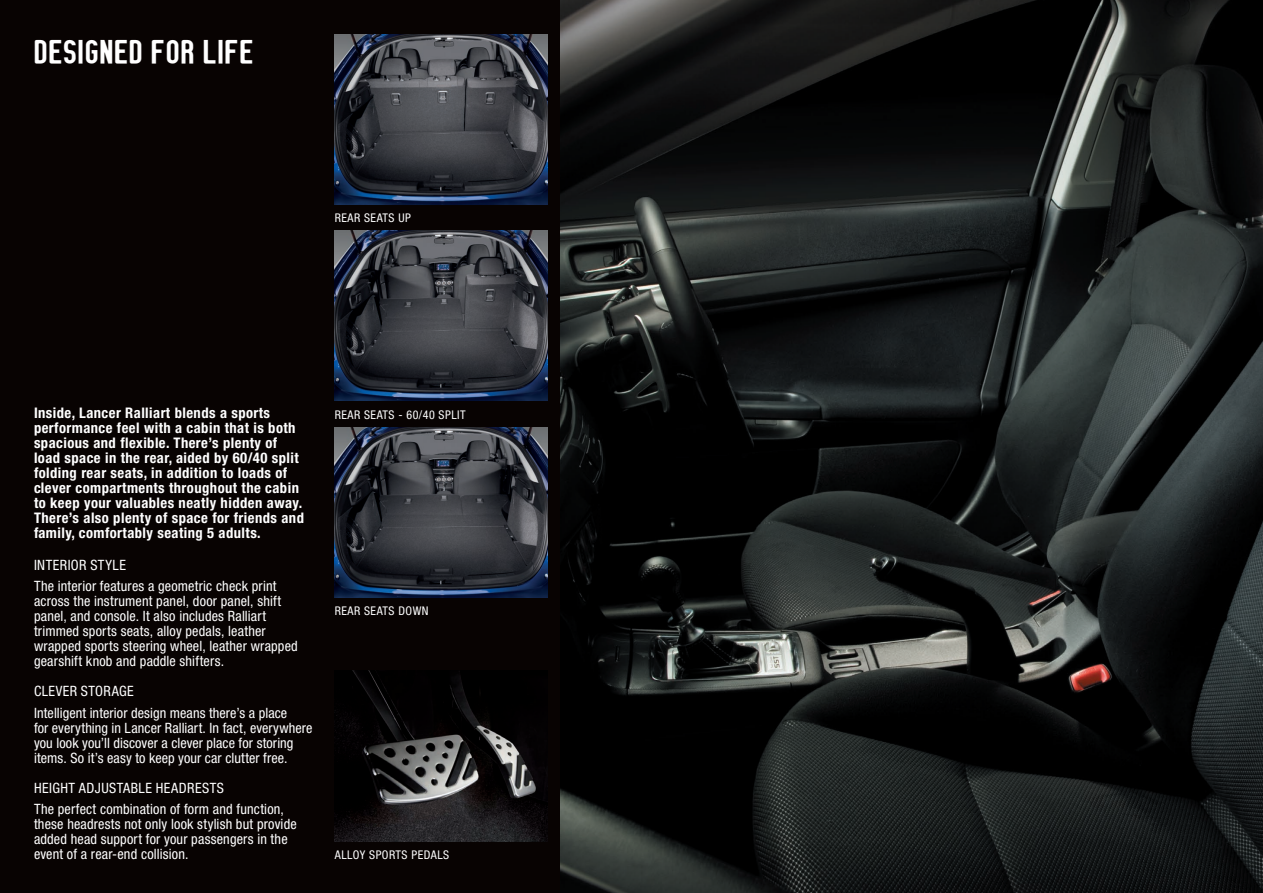
<style>
.page{position:relative;width:1263px;height:893px;background:#080302}
.page>*{position:absolute;margin:0;border:0;box-sizing:border-box;transform-origin:0 0}
.t1{font:36px "Mitsu Gothic";color:#fff}
.t2{font:700 condensed 14.7px/15px "Helvetica Neue";letter-spacing:.03em;color:#fff}
.t3{font:condensed 14.25px/15px "Helvetica Neue";letter-spacing:.01em;color:#fff}
.t4{font:condensed 12px "Helvetica Neue";letter-spacing:.04em;color:#fff}
</style>
<div class="page">
<img style="left:560px;top:0;width:703px;height:893px">
<img style="left:335px;top:34px;width:212px;height:170px">
<img style="left:335px;top:231px;width:212px;height:170px">
<img style="left:335px;top:427px;width:212px;height:170px">
<img style="left:335px;top:671px;width:212px;height:170px">
<h1 class="t1" style="left:34px;top:34px;width:58px">DESIGNED</h1>
<h1 class="t1" style="left:151px;top:34px;width:102px">FOR LIFE</h1>
<p class="t4" style="left:335px;top:211px;width:77px">REAR SEATS UP</p>
<p class="t2" style="left:34px;top:405px;width:271px">Inside, Lancer Ralliart blends a sports performance feel with a cabin that is both spacious and flexible. There’s plenty of load space in the rear, aided by 60/40 split folding rear seats, in addition to loads of clever compartments throughout the cabin to keep your valuables neatly hidden away.<br>There’s also plenty of space for friends and family, comfortably seating 5 adults.</p>
<p class="t3" style="left:34px;top:554px;width:244px;line-height:21.3px">INTERIOR STYLE<br>The interior features a geometric check print</p>
<p class="t3" style="left:34px;top:594px;width:265px">across the instrument panel, door panel, shift panel, and console. It also includes Ralliart trimmed sports seats, alloy pedals, leather wrapped sports steering wheel, leather wrapped gearshift knob and paddle shifters.</p>
<p class="t3" style="left:34px;top:681px;width:255px;line-height:21.3px">CLEVER STORAGE<br>Intelligent interior design means there’s a place</p>
<p class="t3" style="left:34px;top:720px;width:280px">for everything in Lancer Ralliart. In fact, everywhere you look you’ll discover a clever place for storing items. So it’s easy to keep your car clutter free.</p>
<p class="t3" style="left:34px;top:777px;width:252px;line-height:21.3px">HEIGHT ADJUSTABLE HEADRESTS<br>The perfect combination of form and function,</p>
<p class="t3" style="left:34px;top:816px;width:264px">these headrests not only look stylish but provide added head support for your passengers in the event of a rear-end collision.</p>
<p class="t4" style="left:335px;top:408px;width:132px">REAR SEATS - 60/40 SPLIT</p>
<p class="t4" style="left:335px;top:604px;width:95px">REAR SEATS DOWN</p>
<p class="t4" style="left:335px;top:848px;width:116px">ALLOY SPORTS PEDALS</p>
</div>
